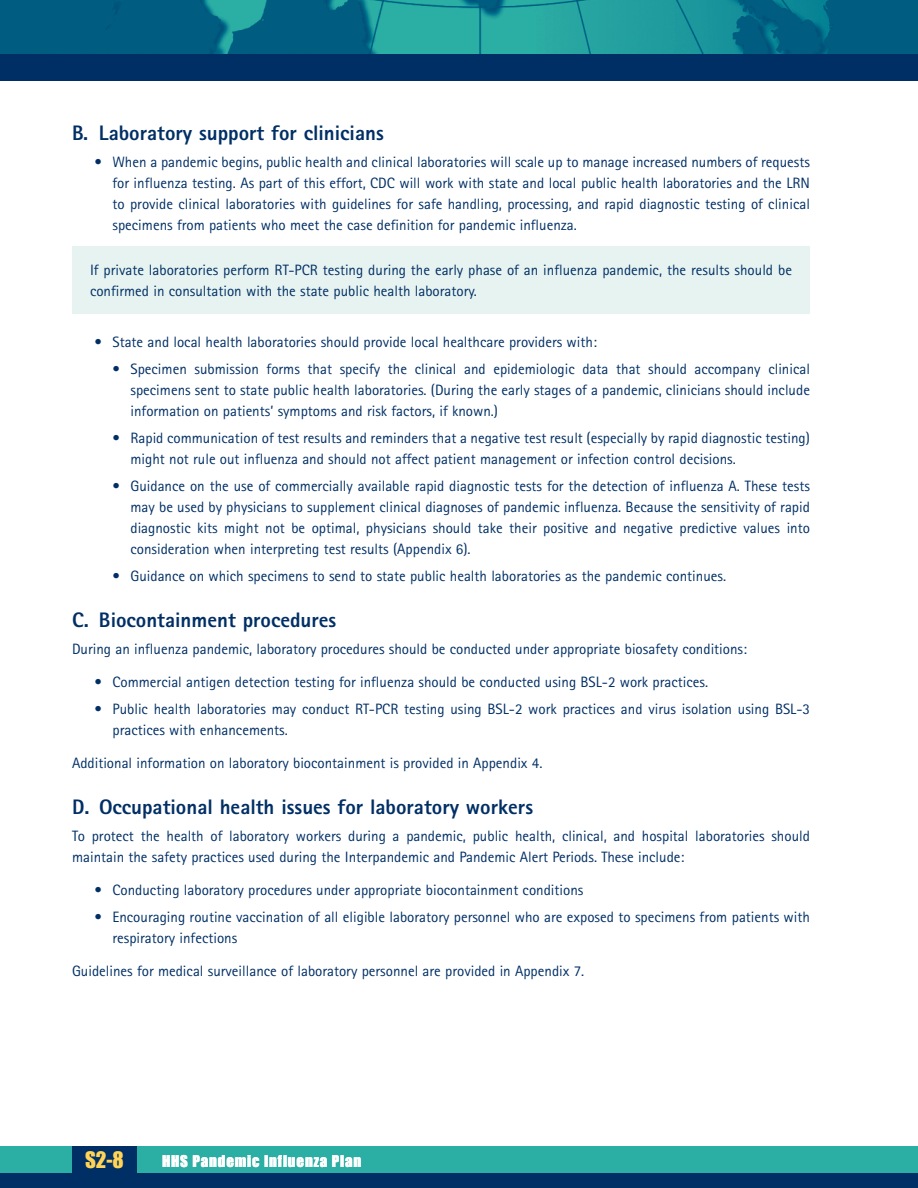
<style>
.page{position:relative;width:918px;height:1188px;background:#fff}
.page>*{position:absolute;margin:0;border:0;box-sizing:border-box;transform-origin:0 0}
.t1{font:800 21px "Rotis Sans Serif";color:#002f65}
.t2{font:21px "Impact";color:#ffd457}
.t3{font:15px/21px "Rotis Sans Serif";color:#002f65}
.t4{font:15px "Impact";letter-spacing:.055em;color:#fff}
</style>
<div class="page">
<div style="left:72px;top:246px;width:738px;height:67px;background:#e7f3f0"></div>
<div style="left:0;top:1173px;width:918px;height:15px;background:#002f65"></div>
<div style="left:0;top:1146px;width:918px;height:27px;background:#2bafa4"></div>
<div style="left:72px;top:1146px;width:65px;height:29px;background:#002f65"></div>
<img style="left:0;top:0;width:918px;height:54px">
<div style="left:0;top:54px;width:918px;height:27px;background:#002f65"></div>
<h1 class="t1" style="left:72px;top:126px;width:313px">B. Laboratory support for clinicians</h1>
<p class="t3" style="left:112px;top:153px;width:699px;text-align:justify;text-indent:-18px">• When a pandemic begins, public health and clinical laboratories will scale up to manage increased numbers of requests for influenza testing. As part of this effort, CDC will work with state and local public health laboratories and the LRN to provide clinical laboratories with guidelines for safe handling, processing, and rapid diagnostic testing of clinical specimens from patients who meet the case definition for pandemic influenza.</p>
<p class="t3" style="left:90px;top:261px;width:704px">If private laboratories perform RT-PCR testing during the early phase of an influenza pandemic, the results should be confirmed in consultation with the state public health laboratory.</p>
<p class="t3" style="left:94px;top:333px;width:504px">• State and local health laboratories should provide local healthcare providers with:</p>
<p class="t3" style="left:130px;top:360px;width:681px;text-align:justify;text-indent:-18px">• Specimen submission forms that specify the clinical and epidemiologic data that should accompany clinical specimens sent to state public health laboratories. (During the early stages of a pandemic, clinicians should include information on patients’ symptoms and risk factors, if known.)</p>
<p class="t3" style="left:130px;top:429px;width:681px;text-indent:-18px">• Rapid communication of test results and reminders that a negative test result (especially by rapid diagnostic testing) might not rule out influenza and should not affect patient management or infection control decisions.</p>
<p class="t3" style="left:130px;top:477px;width:681px;text-align:justify;text-indent:-18px">• Guidance on the use of commercially available rapid diagnostic tests for the detection of influenza A. These tests may be used by physicians to supplement clinical diagnoses of pandemic influenza. Because the sensitivity of rapid diagnostic kits might not be optimal, physicians should take their positive and negative predictive values into consideration when interpreting test results (Appendix 6).</p>
<p class="t3" style="left:112px;top:567px;width:615px">• Guidance on which specimens to send to state public health laboratories as the pandemic continues.</p>
<h1 class="t1" style="left:72px;top:613px;width:266px">C. Biocontainment procedures</h1>
<p class="t3" style="left:72px;top:640px;width:677px">During an influenza pandemic, laboratory procedures should be conducted under appropriate biosafety conditions:</p>
<p class="t3" style="left:94px;top:673px;width:615px">• Commercial antigen detection testing for influenza should be conducted using BSL-2 work practices.</p>
<p class="t3" style="left:112px;top:700px;width:699px;text-indent:-18px">• Public health laboratories may conduct RT-PCR testing using BSL-2 work practices and virus isolation using BSL-3 practices with enhancements.</p>
<p class="t3" style="left:72px;top:754px;width:472px">Additional information on laboratory biocontainment is provided in Appendix 4.</p>
<h1 class="t1" style="left:72px;top:800px;width:463px">D. Occupational health issues for laboratory workers</h1>
<p class="t3" style="left:72px;top:827px;width:740px">To protect the health of laboratory workers during a pandemic, public health, clinical, and hospital laboratories should maintain the safety practices used during the Interpandemic and Pandemic Alert Periods. These include:</p>
<p class="t3" style="left:94px;top:881px;width:490px">• Conducting laboratory procedures under appropriate biocontainment conditions</p>
<p class="t3" style="left:112px;top:908px;width:699px;text-indent:-18px">• Encouraging routine vaccination of all eligible laboratory personnel who are exposed to specimens from patients with respiratory infections</p>
<p class="t3" style="left:72px;top:962px;width:514px">Guidelines for medical surveillance of laboratory personnel are provided in Appendix 7.</p>
<h1 class="t2" style="left:85px;top:1153px;width:40px">S2-8</h1>
<p class="t4" style="left:162px;top:1156px;width:201px">HHS Pandemic Influenza Plan</p>
</div>
